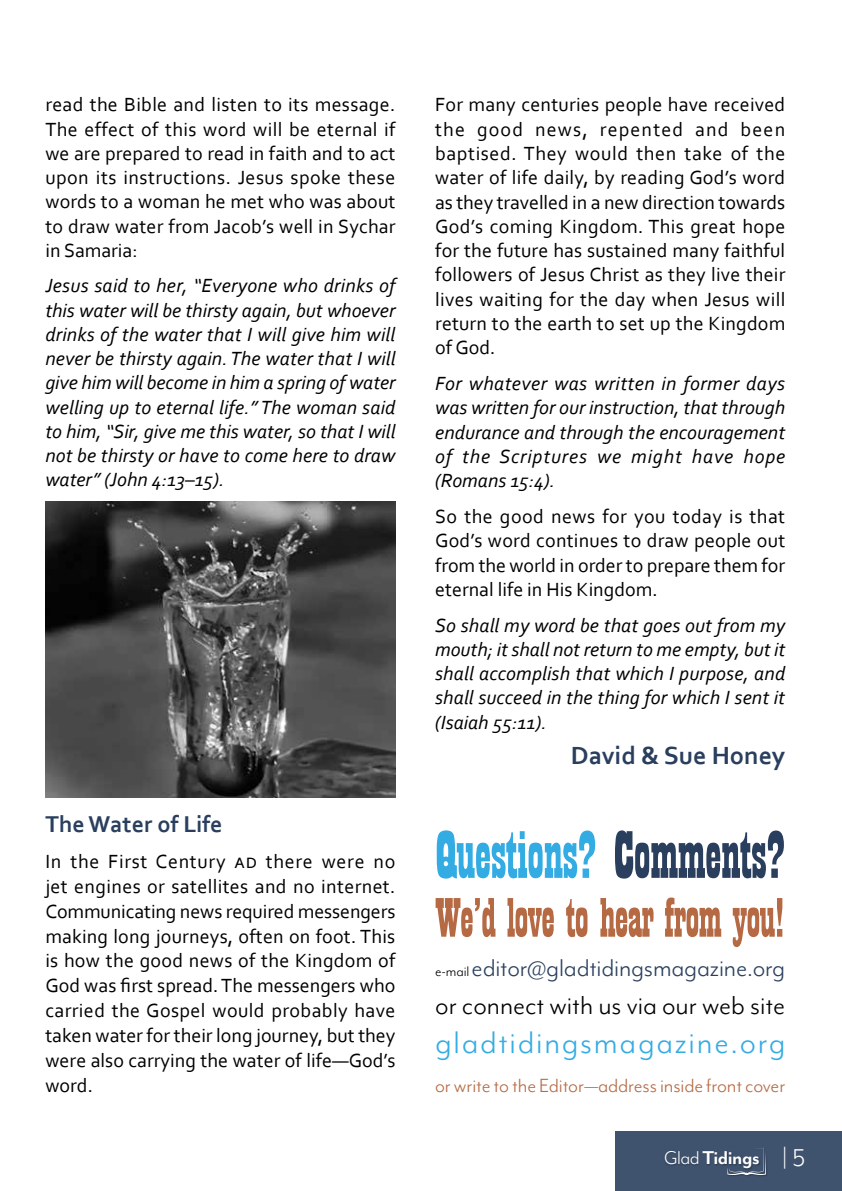
<style>
.page{position:relative;width:842px;height:1191px;background:#fff}
.page>*{position:absolute;margin:0;border:0;box-sizing:border-box;transform-origin:0 0}
.t1{font:70px "Playbill";letter-spacing:-.01em;color:#33ace3}
.t2{font:58px "Playbill";letter-spacing:-.015em;color:#b66a44}
.t3{font:36px "Mr Eaves Mod OT";letter-spacing:.05em;color:#33ace3}
.t4{font:30px "Mr Eaves Mod OT";color:#000}
.t5{font:28px "Mr Eaves Mod OT";letter-spacing:-.005em;color:#2a3f5e}
.t6{font:700 26px "Corbel";color:#2a3f5e}
.t7{font:700 24px "Corbel";color:#2a3f5e}
.t8{font:22px "Mr Eaves Mod OT";letter-spacing:-.005em;color:#b66a44}
.t9{font:700 21.4px "Mr Eaves Mod OT";letter-spacing:-.025em;color:#fff}
.t10{font:20px/24.4px "Corbel";color:#000;text-align:justify}
.t11{font:italic 20px/24.2px "Corbel";letter-spacing:.005em;color:#000;text-align:justify}
.s1{color:#2a3f5e}
.s2{font-size:16px;color:#000}
.s3{font-weight:400}
.s4{font-weight:400;font-size:28px}
</style>
<div class="page">
<img style="left:45px;top:502px;width:350px;height:295px">
<div style="left:615px;top:1131px;width:227px;height:60px;background:#3f526e"></div>
<svg style="left:727px;top:1147px;width:39px;height:28px"></svg>
<img style="left:664px;top:1147px;width:97px;height:25px">
<p class="t10" style="left:45px;top:92px;width:352px">read the Bible and listen to its message.<br>The effect of this word will be eternal if we are prepared to read in faith and to act upon its instructions. Jesus spoke these words to a woman he met who was about to draw water from Jacob’s well in Sychar in Samaria:</p>
<p class="t11" style="left:45px;top:273px;width:352px">Jesus said to her, “Everyone who drinks of this water will be thirsty again, but whoever drinks of the water that I will give him will never be thirsty again. The water that I will give him will become in him a spring of water welling up to eternal life.” The woman said to him, “Sir, give me this water, so that I will not be thirsty or have to come here to draw water” (John 4:13–15).</p>
<p class="t7" style="left:45px;top:809px;width:179px">The Water of Life</p>
<p class="t10" style="left:45px;top:848px;width:352px">In the First Century ad there were no jet engines or satellites and no internet.<br>Communicating news required messengers making long journeys, often on foot. This is how the good news of the Kingdom of God was first spread. The messengers who carried the Gospel would probably have taken water for their long journey, but they were also carrying the water of life—God’s word.</p>
<p class="t10" style="left:435px;top:92px;width:352px">For many centuries people have received the good news, repented and been baptised. They would then take of the water of life daily, by reading God’s word as they travelled in a new direction towards God’s coming Kingdom. This great hope for the future has sustained many faithful followers of Jesus Christ as they live their lives waiting for the day when Jesus will return to the earth to set up the Kingdom of God.</p>
<p class="t11" style="left:435px;top:371px;width:352px">For whatever was written in former days was written for our instruction, that through endurance and through the encouragement of the Scriptures we might have hope (Romans 15:4).</p>
<p class="t10" style="left:435px;top:503px;width:352px">So the good news for you today is that God’s word continues to draw people out from the world in order to prepare them for eternal life in His Kingdom.</p>
<p class="t11" style="left:435px;top:612px;width:352px">So shall my word be that goes out from my mouth; it shall not return to me empty, but it shall accomplish that which I purpose, and shall succeed in the thing for which I sent it (Isaiah 55:11).</p>
<h3 class="t6" style="left:571px;top:739px;width:216px">David &amp; Sue Honey</h3>
<h1 class="t1" style="left:435px;top:820px;width:352px">Questions? <span class="s1">Comments?</span></h1>
<h2 class="t2" style="left:435px;top:888px;width:351px">We’d love to hear from you!</h2>
<h3 class="t5" style="left:435px;top:951px;width:352px"><span class="s2">e-mail</span>editor@gladtidingsmagazine.org</h3>
<h3 class="t4" style="left:435px;top:989px;width:352px">or connect with us via our web site</h3>
<h3 class="t3" style="left:435px;top:1022px;width:352px">gladtidingsmagazine.org</h3>
<p class="t8" style="left:435px;top:1073px;width:352px">or write to the Editor—address inside front cover</p>
<p class="t9" style="left:664px;top:1146px;width:143px"><span class="s3">Glad</span> Tidings <span class="s4">| 5</span></p>
</div>
